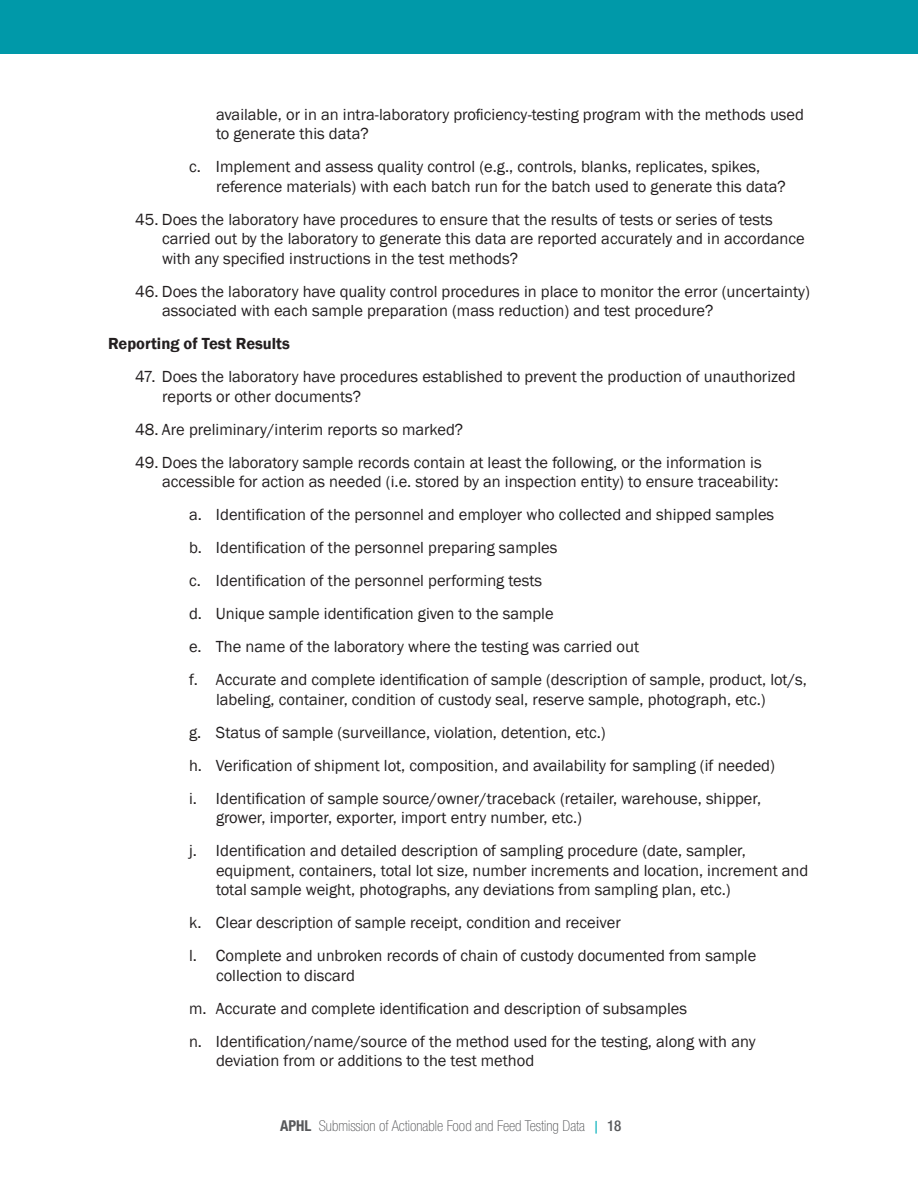
<style>
.page{position:relative;width:918px;height:1188px;background:#fff}
.page>*{position:absolute;margin:0;border:0;box-sizing:border-box;transform-origin:0 0}
.Letter_indent{font:16.5px/19.5px "Franklin Gothic";color:#231f20}
.Number_indent{font:16.5px/19.5px "Franklin Gothic";color:#231f20}
.Body{font:600 16.5px "Franklin Gothic";color:#231f20}
.t1{font:100 condensed 15px "Helvetica Neue LT Std";color:#57585a}
.s1{font-weight:700}
.s2{font-family:"Franklin Gothic";font-weight:400;font-stretch:normal;color:#00afba}
.s3{font-weight:500}
</style>
<div class="page">
<div style="left:0;top:0;width:918px;height:54px;background:#0099a9"></div>
<p class="Letter_indent" style="left:216px;top:105px;width:590px">available, or in an intra-laboratory proficiency-testing program with the methods used to generate this data?</p>
<p class="Letter_indent" style="left:216px;top:157px;width:571px;text-indent:-27px">c. Implement and assess quality control (e.g., controls, blanks, replicates, spikes, reference materials) with each batch run for the batch used to generate this data?</p>
<p class="Number_indent" style="left:162px;top:210px;width:644px;text-indent:-27px">45. Does the laboratory have procedures to ensure that the results of tests or series of tests carried out by the laboratory to generate this data are reported accurately and in accordance with any specified instructions in the test methods?</p>
<p class="Number_indent" style="left:162px;top:282px;width:649px;text-indent:-27px">46. Does the laboratory have quality control procedures in place to monitor the error (uncertainty) associated with each sample preparation (mass reduction) and test procedure?</p>
<p class="Body" style="left:108px;top:333px;width:183px">Reporting of Test Results</p>
<p class="Number_indent" style="left:162px;top:367px;width:635px;text-indent:-27px">47. Does the laboratory have procedures established to prevent the production of unauthorized reports or other documents?</p>
<p class="Number_indent" style="left:135px;top:420px;width:330px">48. Are preliminary/interim reports so marked?</p>
<p class="Number_indent" style="left:162px;top:453px;width:618px;text-indent:-27px">49. Does the laboratory sample records contain at least the following, or the information is accessible for action as needed (i.e. stored by an inspection entity) to ensure traceability:</p>
<p class="Letter_indent" style="left:189px;top:505px;width:587px">a. Identification of the personnel and employer who collected and shipped samples</p>
<p class="Letter_indent" style="left:189px;top:538px;width:370px">b. Identification of the personnel preparing samples</p>
<p class="Letter_indent" style="left:189px;top:571px;width:355px">c. Identification of the personnel performing tests</p>
<p class="Letter_indent" style="left:189px;top:604px;width:366px">d. Unique sample identification given to the sample</p>
<p class="Letter_indent" style="left:189px;top:637px;width:452px">e. The name of the laboratory where the testing was carried out</p>
<p class="Letter_indent" style="left:216px;top:670px;width:592px;text-indent:-27px">f. Accurate and complete identification of sample (description of sample, product, lot/s, labeling, container, condition of custody seal, reserve sample, photograph, etc.)</p>
<p class="Letter_indent" style="left:189px;top:723px;width:418px">g. Status of sample (surveillance, violation, detention, etc.)</p>
<p class="Letter_indent" style="left:189px;top:756px;width:588px">h. Verification of shipment lot, composition, and availability for sampling (if needed)</p>
<p class="Letter_indent" style="left:216px;top:789px;width:547px;text-indent:-27px">i. Identification of sample source/owner/traceback (retailer, warehouse, shipper, grower, importer, exporter, import entry number, etc.)</p>
<p class="Letter_indent" style="left:216px;top:841px;width:594px;text-indent:-27px">j. Identification and detailed description of sampling procedure (date, sampler, equipment, containers, total lot size, number increments and location, increment and total sample weight, photographs, any deviations from sampling plan, etc.)</p>
<p class="Letter_indent" style="left:189px;top:913px;width:433px">k. Clear description of sample receipt, condition and receiver</p>
<p class="Letter_indent" style="left:216px;top:946px;width:542px;text-indent:-27px">l. Complete and unbroken records of chain of custody documented from sample collection to discard</p>
<p class="Letter_indent" style="left:189px;top:999px;width:500px">m. Accurate and complete identification and description of subsamples</p>
<p class="Letter_indent" style="left:216px;top:1032px;width:541px;text-indent:-27px">n. Identification/name/source of the method used for the testing, along with any deviation from or additions to the test method</p>
<p class="t1" style="left:280px;top:1117px;width:343px"><span class="s1">APHL</span> Submission of Actionable Food and Feed Testing Data <span class="s2">|</span> <span class="s3">18</span></p>
</div>
